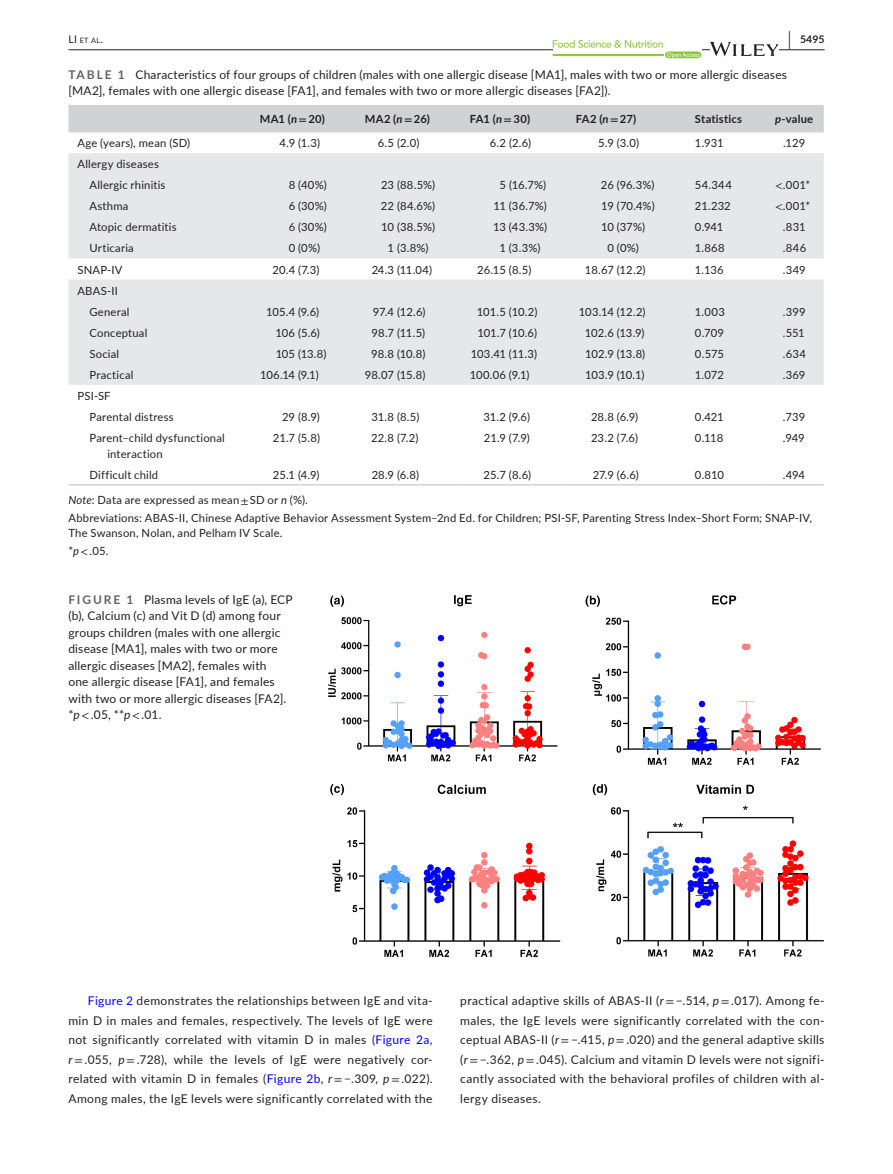
<style>
.page{position:relative;width:893px;height:1174px;background:#fff}
.page>*{position:absolute;margin:0;border:0;box-sizing:border-box;transform-origin:0 0}
.t1{font:12px/19.5px "Lato";letter-spacing:.015em;color:#231f20;text-align:justify}
.t2{font:11.25px/21px "Lato";letter-spacing:.015em;color:#231f20}
.t3{font:700 11.25px "Lato";letter-spacing:.015em;color:#231f20}
.t4{font:700 10.5px "Lato";color:#231f20}
.t5{font:7.35px "Lato";color:#231f20}
.s1{font-size:10.5px}
.s2{font-size:19.5px}
.s3{font-weight:700;color:#636366}
.s4{font-style:italic}
.s5{font-family:"STIX"}
.s6{color:#00f}
</style>
<div class="page">
<hr style="left:68px;top:49px;width:756px;height:1px;background:#231f20">
<svg style="left:553px;top:40px;width:148px;height:18px"></svg>
<svg style="left:710px;top:42px;width:69px;height:14px"></svg>
<div style="left:68px;top:105px;width:756px;height:27px;background:#d1d2d4"></div>
<svg style="left:68px;top:153px;width:756px;height:232px;background:#e8e9eb"></svg>
<hr style="left:68px;top:484px;width:183px;height:1px;background:#d1d2d4">
<hr style="left:251px;top:484px;width:105px;height:1px;background:#d1d2d4">
<hr style="left:356px;top:484px;width:105px;height:1px;background:#d1d2d4">
<hr style="left:461px;top:484px;width:106px;height:1px;background:#d1d2d4">
<hr style="left:567px;top:484px;width:119px;height:1px;background:#d1d2d4">
<hr style="left:686px;top:484px;width:80px;height:1px;background:#d1d2d4">
<hr style="left:766px;top:484px;width:58px;height:1px;background:#d1d2d4">
<img style="left:328px;top:595px;width:496px;height:362px">
<p class="t5" style="left:68px;top:35px;width:36px"><span class="s1">LI</span> et al<span class="s1">.</span></p>
<p class="t4" style="left:789px;top:31px;width:37px"><span class="s2">|</span> 5495</p>
<p class="t1" style="left:68px;top:66px;width:720px;line-height:16.5px"><span class="s3">TABLE 1</span> Characteristics of four groups of children (males with one allergic disease [MA1], males with two or more allergic diseases [MA2], females with one allergic disease [FA1], and females with two or more allergic diseases [FA2]).</p>
<p class="t3" style="left:260px;top:111px;width:67px">MA1 (<span class="s4">n</span><span class="s5">=</span> 20)</p>
<p class="t3" style="left:365px;top:111px;width:66px">MA2 (<span class="s4">n</span><span class="s5">=</span> 26)</p>
<p class="t3" style="left:470px;top:111px;width:62px">FA1 (<span class="s4">n</span><span class="s5">=</span> 30)</p>
<p class="t3" style="left:576px;top:111px;width:62px">FA2 (<span class="s4">n</span><span class="s5">=</span> 27)</p>
<p class="t3" style="left:695px;top:111px;width:49px">Statistics</p>
<p class="t3" style="left:775px;top:111px;width:40px"><span class="s4">p</span>-value</p>
<p class="t2" style="left:77px;top:132px;width:114px">Age (years), mean (SD)</p>
<p class="t2" style="left:280px;top:132px;width:42px">4.9 (1.3)</p>
<p class="t2" style="left:378px;top:132px;width:43px">6.5 (2.0)</p>
<p class="t2" style="left:490px;top:132px;width:43px">6.2 (2.6)</p>
<p class="t2" style="left:598px;top:132px;width:42px">5.9 (3.0)</p>
<p class="t2" style="left:695px;top:132px;width:30px">1.931</p>
<p class="t2" style="left:783px;top:132px;width:24px">.129</p>
<p class="t2" style="left:89px;top:153px;width:78px;text-indent:-12px">Allergy diseases<br>Allergic rhinitis</p>
<p class="t2" style="left:289px;top:174px;width:40px">8 (40%)</p>
<p class="t2" style="left:381px;top:174px;width:56px">23 (88.5%)</p>
<p class="t2" style="left:500px;top:174px;width:48px">5 (16.7%)</p>
<p class="t2" style="left:601px;top:174px;width:55px">26 (96.3%)</p>
<p class="t2" style="left:695px;top:174px;width:38px">54.344</p>
<p class="t2" style="left:775px;top:174px;width:37px"><span class="s5">&lt;</span>.001*</p>
<p class="t2" style="left:89px;top:195px;width:40px">Asthma</p>
<p class="t2" style="left:289px;top:195px;width:40px">6 (30%)</p>
<p class="t2" style="left:381px;top:195px;width:56px">22 (84.6%)</p>
<p class="t2" style="left:493px;top:195px;width:55px">11 (36.7%)</p>
<p class="t2" style="left:601px;top:195px;width:55px">19 (70.4%)</p>
<p class="t2" style="left:695px;top:195px;width:37px">21.232</p>
<p class="t2" style="left:775px;top:195px;width:37px"><span class="s5">&lt;</span>.001*</p>
<p class="t2" style="left:89px;top:216px;width:89px">Atopic dermatitis</p>
<p class="t2" style="left:289px;top:216px;width:40px">6 (30%)</p>
<p class="t2" style="left:381px;top:216px;width:55px">10 (38.5%)</p>
<p class="t2" style="left:493px;top:216px;width:56px">13 (43.3%)</p>
<p class="t2" style="left:601px;top:216px;width:46px">10 (37%)</p>
<p class="t2" style="left:695px;top:216px;width:30px">0.941</p>
<p class="t2" style="left:783px;top:216px;width:24px">.831</p>
<p class="t2" style="left:89px;top:237px;width:46px">Urticaria</p>
<p class="t2" style="left:289px;top:237px;width:33px">0 (0%)</p>
<p class="t2" style="left:388px;top:237px;width:42px">1 (3.8%)</p>
<p class="t2" style="left:500px;top:237px;width:42px">1 (3.3%)</p>
<p class="t2" style="left:607px;top:237px;width:33px">0 (0%)</p>
<p class="t2" style="left:695px;top:237px;width:31px">1.868</p>
<p class="t2" style="left:783px;top:237px;width:25px">.846</p>
<p class="t2" style="left:77px;top:258px;width:47px">SNAP-IV</p>
<p class="t2" style="left:272px;top:258px;width:49px">20.4 (7.3)</p>
<p class="t2" style="left:372px;top:258px;width:62px">24.3 (11.04)</p>
<p class="t2" style="left:477px;top:258px;width:56px">26.15 (8.5)</p>
<p class="t2" style="left:585px;top:258px;width:62px">18.67 (12.2)</p>
<p class="t2" style="left:695px;top:258px;width:30px">1.136</p>
<p class="t2" style="left:783px;top:258px;width:24px">.349</p>
<p class="t2" style="left:89px;top:279px;width:42px;text-indent:-12px">ABAS-II<br>General</p>
<p class="t2" style="left:266px;top:301px;width:54px">105.4 (9.6)</p>
<p class="t2" style="left:373px;top:301px;width:54px">97.4 (12.6)</p>
<p class="t2" style="left:477px;top:301px;width:62px">101.5 (10.2)</p>
<p class="t2" style="left:579px;top:301px;width:68px">103.14 (12.2)</p>
<p class="t2" style="left:695px;top:301px;width:31px">1.003</p>
<p class="t2" style="left:783px;top:301px;width:24px">.399</p>
<p class="t2" style="left:89px;top:322px;width:59px">Conceptual</p>
<p class="t2" style="left:276px;top:322px;width:46px">106 (5.6)</p>
<p class="t2" style="left:372px;top:322px;width:55px">98.7 (11.5)</p>
<p class="t2" style="left:477px;top:322px;width:61px">101.7 (10.6)</p>
<p class="t2" style="left:585px;top:322px;width:61px">102.6 (13.9)</p>
<p class="t2" style="left:695px;top:322px;width:31px">0.709</p>
<p class="t2" style="left:783px;top:322px;width:23px">.551</p>
<p class="t2" style="left:89px;top:343px;width:31px">Social</p>
<p class="t2" style="left:276px;top:343px;width:52px">105 (13.8)</p>
<p class="t2" style="left:371px;top:343px;width:56px">98.8 (10.8)</p>
<p class="t2" style="left:471px;top:343px;width:68px">103.41 (11.3)</p>
<p class="t2" style="left:585px;top:343px;width:62px">102.9 (13.8)</p>
<p class="t2" style="left:695px;top:343px;width:31px">0.575</p>
<p class="t2" style="left:783px;top:343px;width:25px">.634</p>
<p class="t2" style="left:89px;top:364px;width:46px">Practical</p>
<p class="t2" style="left:260px;top:364px;width:60px">106.14 (9.1)</p>
<p class="t2" style="left:365px;top:364px;width:62px">98.07 (15.8)</p>
<p class="t2" style="left:470px;top:364px;width:61px">100.06 (9.1)</p>
<p class="t2" style="left:585px;top:364px;width:61px">103.9 (10.1)</p>
<p class="t2" style="left:695px;top:364px;width:31px">1.072</p>
<p class="t2" style="left:783px;top:364px;width:24px">.369</p>
<p class="t2" style="left:89px;top:385px;width:86px;text-indent:-12px">PSI-SF<br>Parental distress</p>
<p class="t2" style="left:282px;top:406px;width:39px">29 (8.9)</p>
<p class="t2" style="left:371px;top:406px;width:50px">31.8 (8.5)</p>
<p class="t2" style="left:483px;top:406px;width:48px">31.2 (9.6)</p>
<p class="t2" style="left:591px;top:406px;width:49px">28.8 (6.9)</p>
<p class="t2" style="left:695px;top:406px;width:30px">0.421</p>
<p class="t2" style="left:783px;top:406px;width:24px">.739</p>
<p class="t2" style="left:107px;top:430px;width:119px;line-height:15.8px;text-indent:-18px">Parent–child dysfunctional interaction</p>
<p class="t2" style="left:273px;top:427px;width:49px">21.7 (5.8)</p>
<p class="t2" style="left:371px;top:427px;width:49px">22.8 (7.2)</p>
<p class="t2" style="left:484px;top:427px;width:47px">21.9 (7.9)</p>
<p class="t2" style="left:591px;top:427px;width:49px">23.2 (7.6)</p>
<p class="t2" style="left:695px;top:427px;width:30px">0.118</p>
<p class="t2" style="left:783px;top:427px;width:23px">.949</p>
<p class="t2" style="left:89px;top:464px;width:70px">Difficult child</p>
<p class="t2" style="left:273px;top:464px;width:48px">25.1 (4.9)</p>
<p class="t2" style="left:372px;top:464px;width:49px">28.9 (6.8)</p>
<p class="t2" style="left:484px;top:464px;width:49px">25.7 (8.6)</p>
<p class="t2" style="left:593px;top:464px;width:47px">27.9 (6.6)</p>
<p class="t2" style="left:695px;top:464px;width:30px">0.810</p>
<p class="t2" style="left:783px;top:464px;width:24px">.494</p>
<p class="t2" style="left:68px;top:490px;width:745px;line-height:18px"><span class="s4">Note</span>: Data are expressed as mean <span class="s5">±</span> SD or <span class="s4">n</span> (%).<br>Abbreviations: ABAS-II, Chinese Adaptive Behavior Assessment System–2nd Ed. for Children; PSI-SF, Parenting Stress Index–Short Form; SNAP-IV,</p>
<p class="t2" style="left:68px;top:524px;width:216px;line-height:18px">The Swanson, Nolan, and Pelham IV Scale. *<span class="s4">p</span><span class="s5">&lt;</span> .05.</p>
<p class="t1" style="left:68px;top:591px;width:226px;line-height:16.5px;text-align:left"><span class="s3">FIGURE 1</span> Plasma levels of IgE (a), ECP (b), Calcium (c) and Vit D (d) among four groups children (males with one allergic disease [MA1], males with two or more allergic diseases [MA2], females with<br>one allergic disease [FA1], and females with two or more allergic diseases [FA2]. *<span class="s4">p</span><span class="s5">&lt;</span> .05, **<span class="s4">p</span><span class="s5">&lt;</span> .01.</p>
<p class="t1" style="left:68px;top:990px;width:366px;text-indent:20px"><span class="s6">Figure 2</span> demonstrates the relationships between IgE and vita&shy;min D in males and females, respectively. The levels of IgE were not significantly correlated with vitamin D in males (<span class="s6">Figure 2a</span>, <span class="s4">r</span><span class="s5">=</span> .055, <span class="s4">p</span><span class="s5">=</span> .728), while the levels of IgE were negatively cor&shy;related with vitamin D in females (<span class="s6">Figure 2b</span>, <span class="s4">r</span><span class="s5">=</span> −.309, <span class="s4">p</span><span class="s5">=</span> .022).<br>Among males, the IgE levels were significantly correlated with the</p>
<p class="t1" style="left:460px;top:990px;width:366px">practical adaptive skills of ABAS-II (<span class="s4">r</span><span class="s5">=</span> −.514, <span class="s4">p</span><span class="s5">=</span> .017). Among fe&shy;males, the IgE levels were significantly correlated with the con&shy;ceptual ABAS-II (<span class="s4">r</span><span class="s5">=</span> −.415, <span class="s4">p</span><span class="s5">=</span> .020) and the general adaptive skills (<span class="s4">r</span><span class="s5">=</span> −.362, <span class="s4">p</span><span class="s5">=</span> .045). Calcium and vitamin D levels were not signifi&shy;cantly associated with the behavioral profiles of children with al&shy;lergy diseases.</p>
</div>
